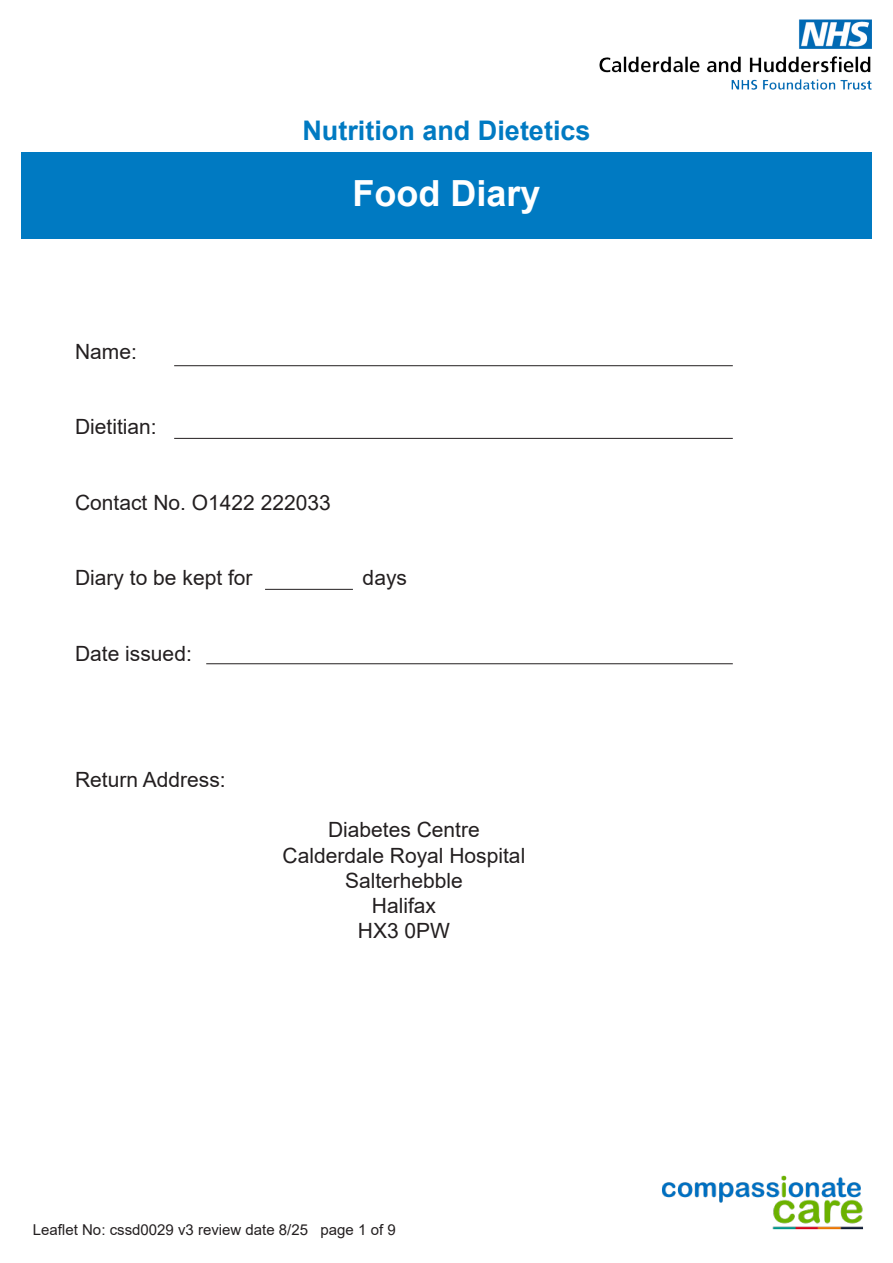
<style>
.page{position:relative;width:893px;height:1263px;background:#fff}
.page>*{position:absolute;margin:0;border:0;box-sizing:border-box;transform-origin:0 0}
.t1{font:700 36px "Arial";color:#fff}
.t2{font:700 27px "Arial";color:#007ac2}
.t3{font:21px "Arial";color:#231f20}
.t4{font:15px "Arial";color:#231f20}
</style>
<div class="page">
<img style="left:662px;top:1175px;width:201px;height:55px">
<div style="left:21px;top:153px;width:851px;height:86px;background:#007ac2"></div>
<img style="left:599px;top:20px;width:273px;height:70px">
<hr style="left:174px;top:365px;width:559px;height:1px;background:#231f20">
<hr style="left:174px;top:438px;width:559px;height:1px;background:#231f20">
<hr style="left:265px;top:589px;width:88px;height:1px;background:#231f20">
<hr style="left:206px;top:663px;width:527px;height:1px;background:#231f20">
<p class="t3" style="left:75px;top:337px;width:63px">Name:</p>
<p class="t3" style="left:75px;top:412px;width:83px">Dietitian:</p>
<p class="t2" style="left:302px;top:112px;width:290px">Nutrition and Dietetics</p>
<p class="t1" style="left:352px;top:167px;width:190px">Food Diary</p>
<p class="t3" style="left:75px;top:488px;width:257px">Contact No. O1422 222033</p>
<p class="t3" style="left:75px;top:563px;width:179px">Diary to be kept for</p>
<p class="t3" style="left:363px;top:563px;width:46px">days</p>
<p class="t3" style="left:75px;top:639px;width:118px">Date issued:</p>
<p class="t3" style="left:75px;top:765px;width:152px">Return Address:</p>
<p class="t3" style="left:328px;top:815px;width:153px">Diabetes Centre</p>
<p class="t3" style="left:283px;top:841px;width:244px">Calderdale Royal Hospital</p>
<p class="t3" style="left:345px;top:866px;width:119px">Salterhebble</p>
<p class="t3" style="left:372px;top:891px;width:66px">Halifax</p>
<p class="t3" style="left:358px;top:916px;width:94px">HX3 0PW</p>
<p class="t4" style="left:33px;top:1219px;width:364px">Leaflet No: cssd0029 v3 review date 8/25 page 1 of 9</p>
</div>
